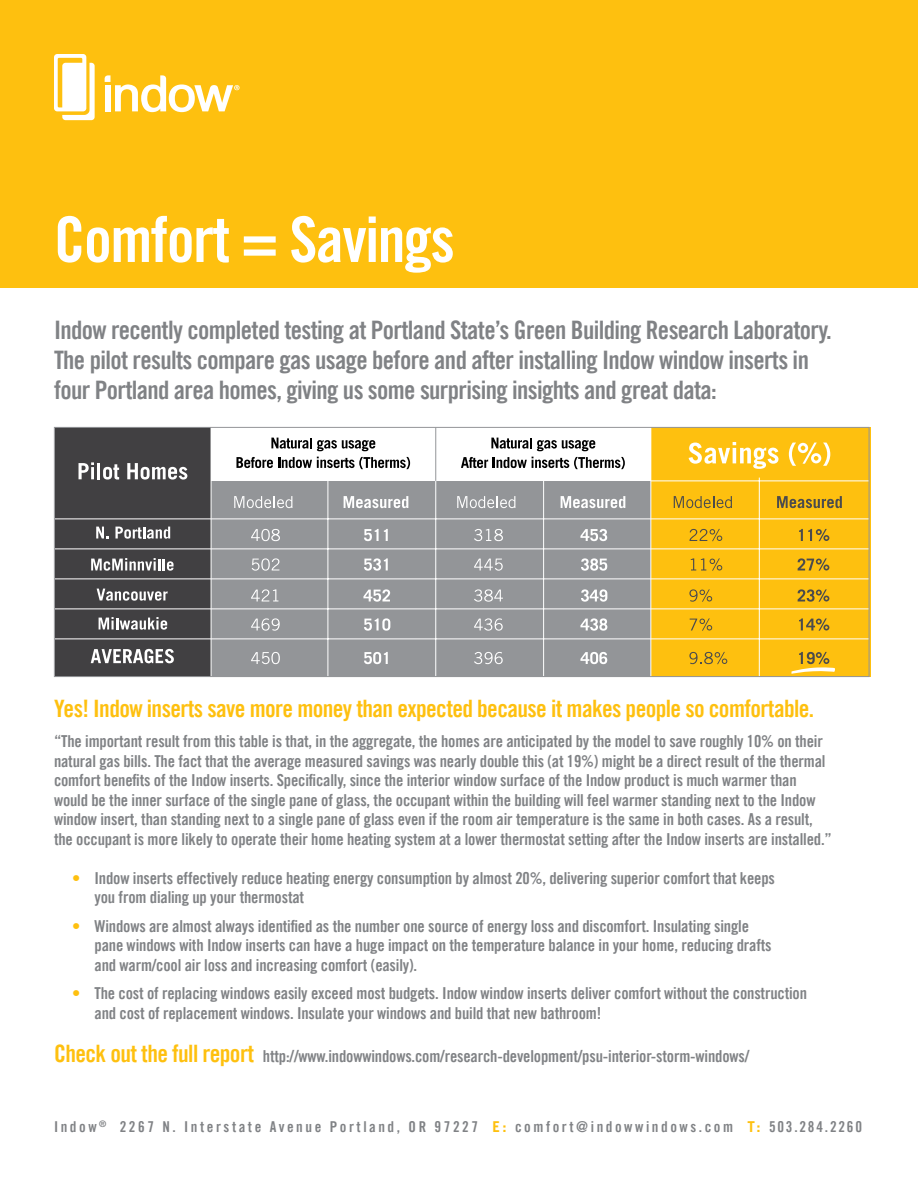
<style>
.page{position:relative;width:918px;height:1188px;background:#fff}
.page>*{position:absolute;margin:0;border:0;box-sizing:border-box;transform-origin:0 0}
.t1{font:63px "Trade Gothic Bold Cond Twenty";letter-spacing:-.025em;color:#fff}
.t2{font:25.5px/30px "Trade Gothic Bold Cond Twenty";letter-spacing:-.025em;color:#808285}
.t3{font:24px "Trade Gothic Bold Cond Twenty";letter-spacing:-.025em;color:#fec00f}
.t4{font:16.5px/19.5px "Trade Gothic Bold Cond Twenty";letter-spacing:-.01em;color:#808285}
.t5{font:15px "Trade Gothic Bold Cond Twenty";letter-spacing:.17em;color:#808285}
.s1{color:#fec00f}
.s2{font-size:24px;color:#fec00f}
.s3{font-family:"Trade Gothic LT Std";font-weight:700;color:#fec00f}
</style>
<div class="page">
<div style="left:0;top:0;width:918px;height:287px;background:#fec00f"></div>
<div style="left:55px;top:427px;width:156px;height:250px;background:#414042"></div>
<div style="left:211px;top:481px;width:440px;height:196px;background:#939598"></div>
<div style="left:651px;top:427px;width:219px;height:249px;background:#fec00f"></div>
<hr style="left:54px;top:519px;width:815px;height:1px;background:#fff">
<hr style="left:651px;top:481px;width:218px;height:1px;background:#fff">
<hr style="left:54px;top:549px;width:815px;height:1px;background:#fff">
<hr style="left:54px;top:579px;width:815px;height:1px;background:#fff">
<hr style="left:54px;top:609px;width:815px;height:1px;background:#fff">
<hr style="left:54px;top:639px;width:815px;height:1px;background:#fff">
<hr style="left:328px;top:474px;width:1px;height:203px;background:#fff">
<hr style="left:435px;top:428px;width:1px;height:249px;background:#fff">
<hr style="left:543px;top:477px;width:1px;height:199px;background:#fff">
<hr style="left:759px;top:478px;width:1px;height:198px;background:#fff">
<svg style="left:79px;top:462px;width:15px;height:17px"></svg>
<hr style="left:97px;top:463px;width:3px;height:16px;background:#fff">
<svg style="left:103px;top:464px;width:16px;height:16px"></svg>
<svg style="left:127px;top:463px;width:60px;height:17px"></svg>
<svg style="left:96px;top:527px;width:13px;height:11px"></svg>
<svg style="left:115px;top:527px;width:55px;height:12px"></svg>
<svg style="left:91px;top:558px;width:83px;height:13px"></svg>
<svg style="left:97px;top:589px;width:71px;height:12px"></svg>
<svg style="left:99px;top:617px;width:68px;height:13px"></svg>
<svg style="left:91px;top:649px;width:83px;height:14px"></svg>
<svg style="left:234px;top:496px;width:58px;height:12px"></svg>
<svg style="left:344px;top:496px;width:64px;height:12px"></svg>
<svg style="left:457px;top:496px;width:58px;height:12px"></svg>
<svg style="left:561px;top:496px;width:64px;height:12px"></svg>
<svg style="left:674px;top:496px;width:58px;height:12px"></svg>
<svg style="left:777px;top:496px;width:65px;height:12px"></svg>
<svg style="left:251px;top:529px;width:29px;height:12px"></svg>
<svg style="left:364px;top:529px;width:24px;height:12px"></svg>
<svg style="left:474px;top:529px;width:29px;height:12px"></svg>
<svg style="left:580px;top:529px;width:27px;height:12px"></svg>
<svg style="left:690px;top:529px;width:32px;height:12px"></svg>
<svg style="left:799px;top:529px;width:30px;height:12px"></svg>
<svg style="left:252px;top:558px;width:27px;height:13px"></svg>
<svg style="left:364px;top:558px;width:24px;height:13px"></svg>
<svg style="left:474px;top:559px;width:29px;height:12px"></svg>
<svg style="left:581px;top:558px;width:26px;height:13px"></svg>
<svg style="left:691px;top:558px;width:31px;height:13px"></svg>
<svg style="left:798px;top:558px;width:31px;height:13px"></svg>
<svg style="left:251px;top:589px;width:27px;height:12px"></svg>
<svg style="left:363px;top:589px;width:27px;height:13px"></svg>
<svg style="left:474px;top:589px;width:29px;height:13px"></svg>
<svg style="left:581px;top:589px;width:26px;height:13px"></svg>
<svg style="left:689px;top:589px;width:23px;height:13px"></svg>
<svg style="left:798px;top:589px;width:31px;height:13px"></svg>
<svg style="left:251px;top:618px;width:29px;height:13px"></svg>
<svg style="left:364px;top:618px;width:26px;height:13px"></svg>
<svg style="left:474px;top:618px;width:29px;height:13px"></svg>
<svg style="left:580px;top:618px;width:27px;height:13px"></svg>
<svg style="left:690px;top:618px;width:22px;height:13px"></svg>
<svg style="left:799px;top:618px;width:30px;height:13px"></svg>
<svg style="left:251px;top:652px;width:29px;height:12px"></svg>
<svg style="left:364px;top:652px;width:24px;height:12px"></svg>
<svg style="left:474px;top:652px;width:29px;height:12px"></svg>
<svg style="left:580px;top:652px;width:27px;height:12px"></svg>
<svg style="left:689px;top:652px;width:38px;height:12px"></svg>
<svg style="left:271px;top:438px;width:104px;height:13px"></svg>
<svg style="left:236px;top:457px;width:174px;height:12px"></svg>
<svg style="left:491px;top:438px;width:104px;height:13px"></svg>
<svg style="left:461px;top:457px;width:164px;height:12px"></svg>
<svg style="left:689px;top:442px;width:89px;height:27px"></svg>
<svg style="left:789px;top:443px;width:41px;height:23px"></svg>
<hr style="left:435px;top:427px;width:1px;height:54px;background:#939598">
<hr style="left:211px;top:427px;width:1px;height:249px;background:#fff">
<svg style="left:791px;top:652px;width:44px;height:22px"></svg>
<hr style="left:650px;top:427px;width:1px;height:250px;background:#fff">
<div style="left:54px;top:427px;width:815px;height:250px;border:1px solid #939598"></div>
<svg style="left:105px;top:75px;width:135px;height:37px"></svg>
<svg style="left:54px;top:54px;width:41px;height:66px"></svg>
<h1 class="t1" style="left:54px;top:201px;width:402px">Comfort = Savings</h1>
<p class="t2" style="left:54px;top:315px;width:779px">Indow recently completed testing at Portland State’s Green Building Research Laboratory.<br>The pilot results compare gas usage before and after installing Indow window inserts in four Portland area homes, giving us some surprising insights and great data:</p>
<h3 class="t3" style="left:54px;top:694px;width:762px">Yes! Indow inserts save more money than expected because it makes people so comfortable.</h3>
<p class="t4" style="left:54px;top:731px;width:779px">“The important result from this table is that, in the aggregate, the homes are anticipated by the model to save roughly 10% on their natural gas bills. The fact that the average measured savings was nearly double this (at 19%) might be a direct result of the thermal comfort benefits of the Indow inserts. Specifically, since the interior window surface of the Indow product is much warmer than would be the inner surface of the single pane of glass, the occupant within the building will feel warmer standing next to the Indow window insert, than standing next to a single pane of glass even if the room air temperature is the same in both cases. As a result, the occupant is more likely to operate their home heating system at a lower thermostat setting after the Indow inserts are installed.”</p>
<p class="t4" style="left:95px;top:868px;width:682px;text-indent:-23px"><span class="s1">•</span> Indow inserts effectively reduce heating energy consumption by almost 20%, delivering superior comfort that keeps you from dialing up your thermostat</p>
<p class="t4" style="left:95px;top:916px;width:679px;text-indent:-23px"><span class="s1">•</span> Windows are almost always identified as the number one source of energy loss and discomfort. Insulating single pane windows with Indow inserts can have a huge impact on the temperature balance in your home, reducing drafts and warm/cool air loss and increasing comfort (easily).</p>
<p class="t4" style="left:95px;top:983px;width:714px;text-indent:-23px"><span class="s1">•</span> The cost of replacing windows easily exceed most budgets. Indow window inserts deliver comfort without the construction and cost of replacement windows. Insulate your windows and build that new bathroom!</p>
<p class="t4" style="left:54px;top:1046px;width:697px"><span class="s2">Check out the full report</span> http://www.indowwindows.com/research-development/psu-interior-storm-windows/</p>
<p class="t5" style="left:54px;top:1117px;width:810px">Indow <sup>®</sup> 2267 N. Interstate Avenue Portland, OR 97227 <span class="s3">E:</span> comfort@indowwindows.com <span class="s3">T:</span> 503.284.2260</p>
</div>
